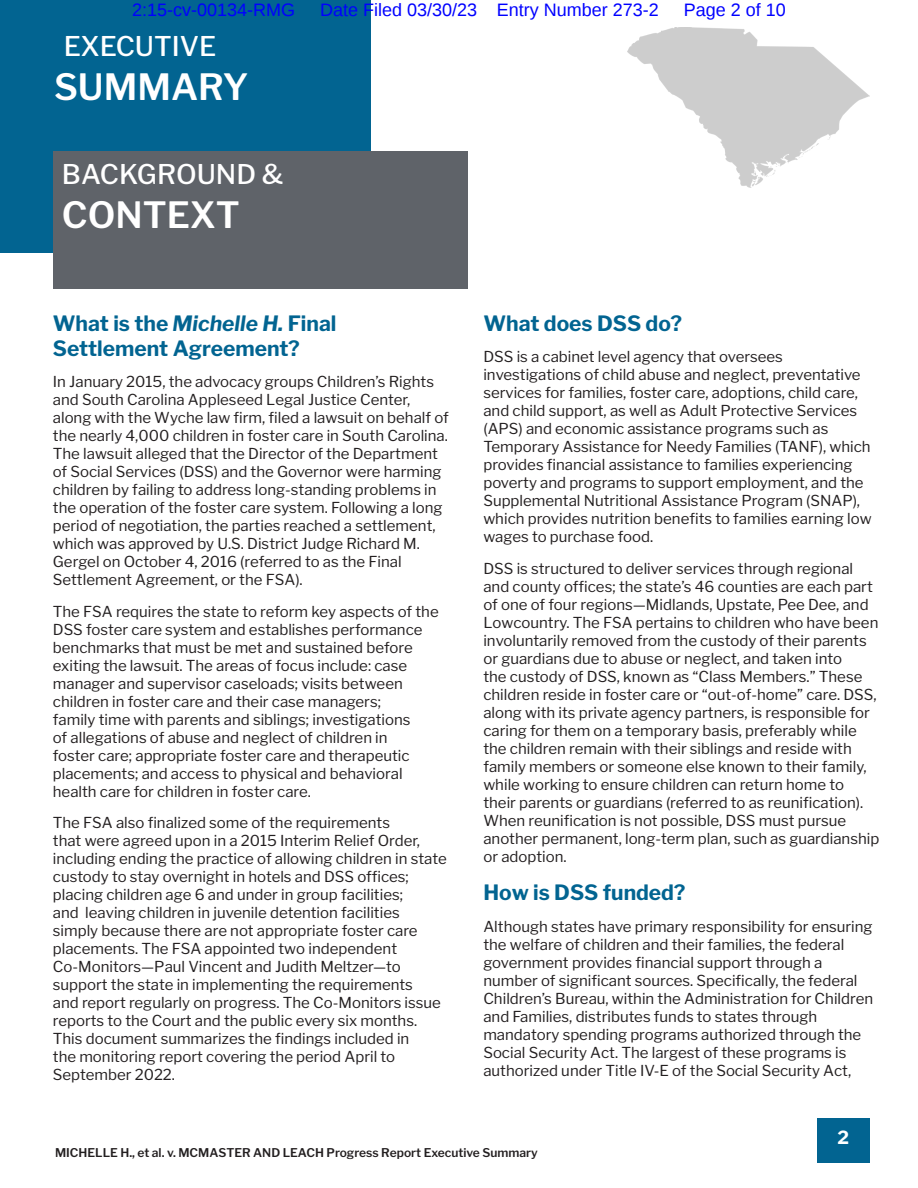
<style>
.page{position:relative;width:918px;height:1188px;background:#fff}
.page>*{position:absolute;margin:0;border:0;box-sizing:border-box;transform-origin:0 0}
.t1{font:600 36px "Libre Franklin";color:#fff}
.t2{font:500 27px "Libre Franklin";color:#fff}
.t3{font:700 21px/25.2px "Libre Franklin";color:#026491}
.t4{font:18px "Liberation Sans";color:#00f}
.t5{font:700 18px "Libre Franklin";color:#fff}
.t6{font:15px/18px "Libre Franklin";color:#231f20}
.t7{font:600 12px "Libre Franklin";color:#231f20}
.s1{font-style:italic}
</style>
<div class="page">
<div style="left:817px;top:1118px;width:53px;height:45px;background:#026491"></div>
<img style="left:628px;top:27px;width:242px;height:161px">
<div style="left:0;top:0;width:370px;height:253px;background:#026491"></div>
<div style="left:53px;top:151px;width:415px;height:138px;background:#5f6369"></div>
<p class="t4" style="left:132px;top:3px;width:165px">2:15-cv-00134-RMG</p>
<p class="t4" style="left:320px;top:3px;width:340px">Date Filed 03/30/23 Entry Number 273-2</p>
<p class="t4" style="left:684px;top:3px;width:103px">Page 2 of 10</p>
<p class="t2" style="left:64px;top:30px;width:154px">EXECUTIVE</p>
<p class="t1" style="left:54px;top:65px;width:196px">SUMMARY</p>
<p class="t2" style="left:62px;top:158px;width:223px">BACKGROUND &amp;</p>
<p class="t1" style="left:62px;top:193px;width:180px">CONTEXT</p>
<p class="t3" style="left:53px;top:311px;width:285px">What is the <span class="s1">Michelle H.</span> Final<br>Settlement Agreement?</p>
<p class="t6" style="left:53px;top:373px;width:398px">In January 2015, the advocacy groups Children’s Rights and South Carolina Appleseed Legal Justice Center, along with the Wyche law firm, filed a lawsuit on behalf of the nearly 4,000 children in foster care in South Carolina.<br>The lawsuit alleged that the Director of the Department of Social Services (DSS) and the Governor were harming children by failing to address long-standing problems in the operation of the foster care system. Following a long period of negotiation, the parties reached a settlement, which was approved by U.S. District Judge Richard M.<br>Gergel on October 4, 2016 (referred to as the Final Settlement Agreement, or the FSA).</p>
<p class="t6" style="left:53px;top:603px;width:387px">The FSA requires the state to reform key aspects of the DSS foster care system and establishes performance benchmarks that must be met and sustained before exiting the lawsuit. The areas of focus include: case manager and supervisor caseloads; visits between children in foster care and their case managers;<br>family time with parents and siblings; investigations<br>of allegations of abuse and neglect of children in<br>foster care; appropriate foster care and therapeutic placements; and access to physical and behavioral health care for children in foster care.</p>
<p class="t6" style="left:53px;top:814px;width:395px">The FSA also finalized some of the requirements<br>that were agreed upon in a 2015 Interim Relief Order, including ending the practice of allowing children in state custody to stay overnight in hotels and DSS offices; placing children age 6 and under in group facilities;<br>and leaving children in juvenile detention facilities simply because there are not appropriate foster care placements. The FSA appointed two independent Co-Monitors—Paul Vincent and Judith Meltzer—to support the state in implementing the requirements<br>and report regularly on progress. The Co-Monitors issue reports to the Court and the public every six months.<br>This document summarizes the findings included in<br>the monitoring report covering the period April to September 2022.</p>
<p class="t3" style="left:483px;top:311px;width:200px">What does DSS do?</p>
<p class="t6" style="left:483px;top:348px;width:390px">DSS is a cabinet level agency that oversees investigations of child abuse and neglect, preventative services for families, foster care, adoptions, child care, and child support, as well as Adult Protective Services (APS) and economic assistance programs such as Temporary Assistance for Needy Families (TANF), which provides financial assistance to families experiencing poverty and programs to support employment, and the Supplemental Nutritional Assistance Program (SNAP), which provides nutrition benefits to families earning low wages to purchase food.</p>
<p class="t6" style="left:483px;top:559px;width:398px">DSS is structured to deliver services through regional and county offices; the state’s 46 counties are each part of one of four regions—Midlands, Upstate, Pee Dee, and Lowcountry. The FSA pertains to children who have been involuntarily removed from the custody of their parents or guardians due to abuse or neglect, and taken into<br>the custody of DSS, known as “Class Members.” These children reside in foster care or “out-of-home” care. DSS, along with its private agency partners, is responsible for caring for them on a temporary basis, preferably while the children remain with their siblings and reside with family members or someone else known to their family, while working to ensure children can return home to their parents or guardians (referred to as reunification).<br>When reunification is not possible, DSS must pursue another permanent, long-term plan, such as guardianship or adoption.</p>
<p class="t3" style="left:483px;top:880px;width:203px">How is DSS funded?</p>
<p class="t6" style="left:483px;top:918px;width:391px">Although states have primary responsibility for ensuring the welfare of children and their families, the federal government provides financial support through a number of significant sources. Specifically, the federal Children’s Bureau, within the Administration for Children and Families, distributes funds to states through mandatory spending programs authorized through the Social Security Act. The largest of these programs is authorized under Title IV-E of the Social Security Act,</p>
<p class="t5" style="left:837px;top:1126px;width:13px">2</p>
<p class="t7" style="left:55px;top:1145px;width:484px">MICHELLE H., et al. v. MCMASTER AND LEACH Progress Report Executive Summary</p>
</div>
